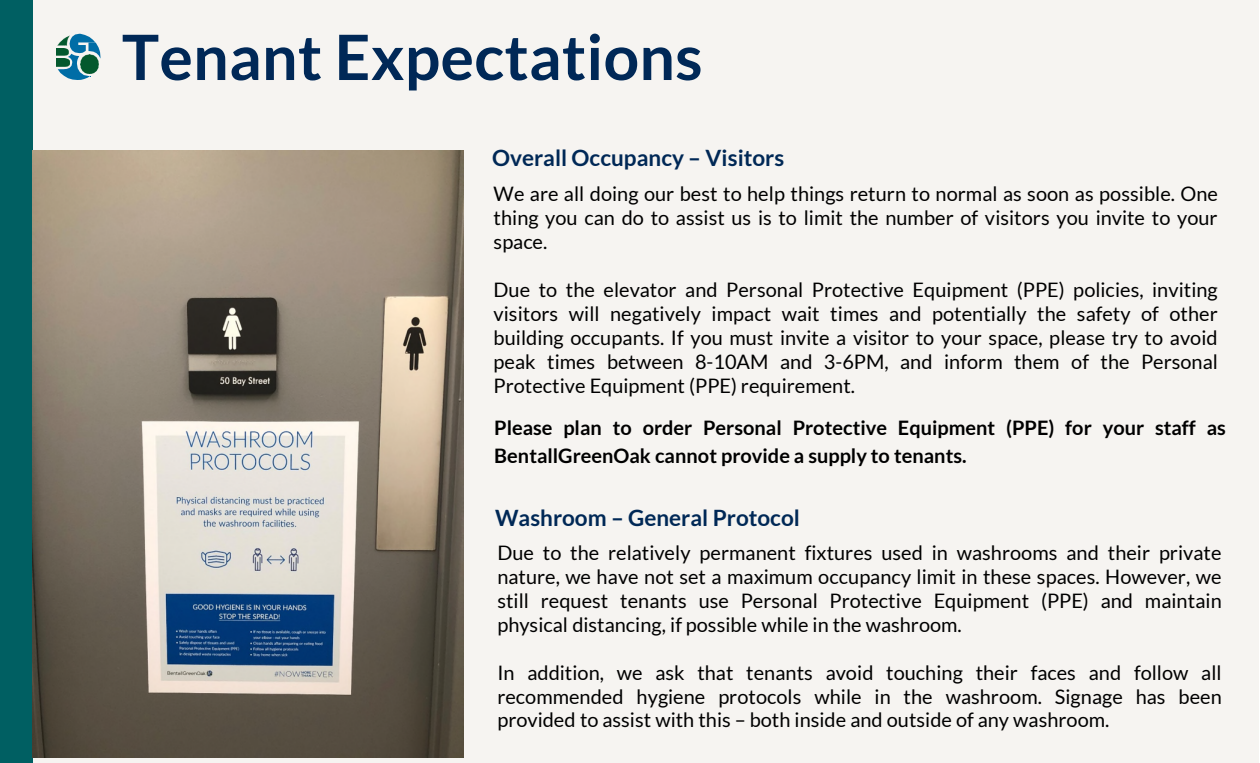
<style>
.page{position:relative;width:1260px;height:763px;background:#fff}
.page>*{position:absolute;margin:0;border:0;box-sizing:border-box;transform-origin:0 0}
.t1{font:700 62.5px "Lato";letter-spacing:.005em;color:#002857}
.t2{font:700 22.5px "Lato";color:#002856}
.t3{font:20px/24px "Lato";color:#000;text-align:justify}
.t4{font:700 20px/27.6px "Lato";color:#000}
</style>
<div class="page">
<div style="left:0;top:0;width:1259px;height:762px;background:#f6f4f1"></div>
<div style="left:0;top:0;width:33px;height:762px;background:#005f62"></div>
<svg style="left:56px;top:34px;width:44px;height:46px"></svg>
<img style="left:80px;top:54px;width:19px;height:19px">
<img style="left:33px;top:150px;width:431px;height:607px">
<h1 class="t1" style="left:122px;top:18px;width:582px">Tenant Expectations</h1>
<p class="t2" style="left:492px;top:144px;width:294px">Overall Occupancy – Visitors</p>
<p class="t3" style="left:494px;top:181px;width:726px">We are all doing our best to help things return to normal as soon as possible. One thing you can do to assist us is to limit the number of visitors you invite to your space.</p>
<p class="t3" style="left:494px;top:277px;width:726px">Due to the elevator and Personal Protective Equipment (PPE) policies, inviting visitors will negatively impact wait times and potentially the safety of other building occupants. If you must invite a visitor to your space, please try to avoid peak times between 8-10AM and 3-6PM, and inform them of the Personal Protective Equipment (PPE) requirement.</p>
<p class="t4" style="left:494px;top:414px;width:733px">Please plan to order Personal Protective Equipment (PPE) for your staff as<br>BentallGreenOak cannot provide a supply to tenants.</p>
<p class="t2" style="left:495px;top:503px;width:306px">Washroom – General Protocol</p>
<p class="t3" style="left:497px;top:539px;width:726px">Due to the relatively permanent fixtures used in washrooms and their private nature, we have not set a maximum occupancy limit in these spaces. However, we still request tenants use Personal Protective Equipment (PPE) and maintain physical distancing, if possible while in the washroom.</p>
<p class="t3" style="left:497px;top:660px;width:726px;line-height:23.5px">In addition, we ask that tenants avoid touching their faces and follow all recommended hygiene protocols while in the washroom. Signage has been provided to assist with this – both inside and outside of any washroom.</p>
</div>
